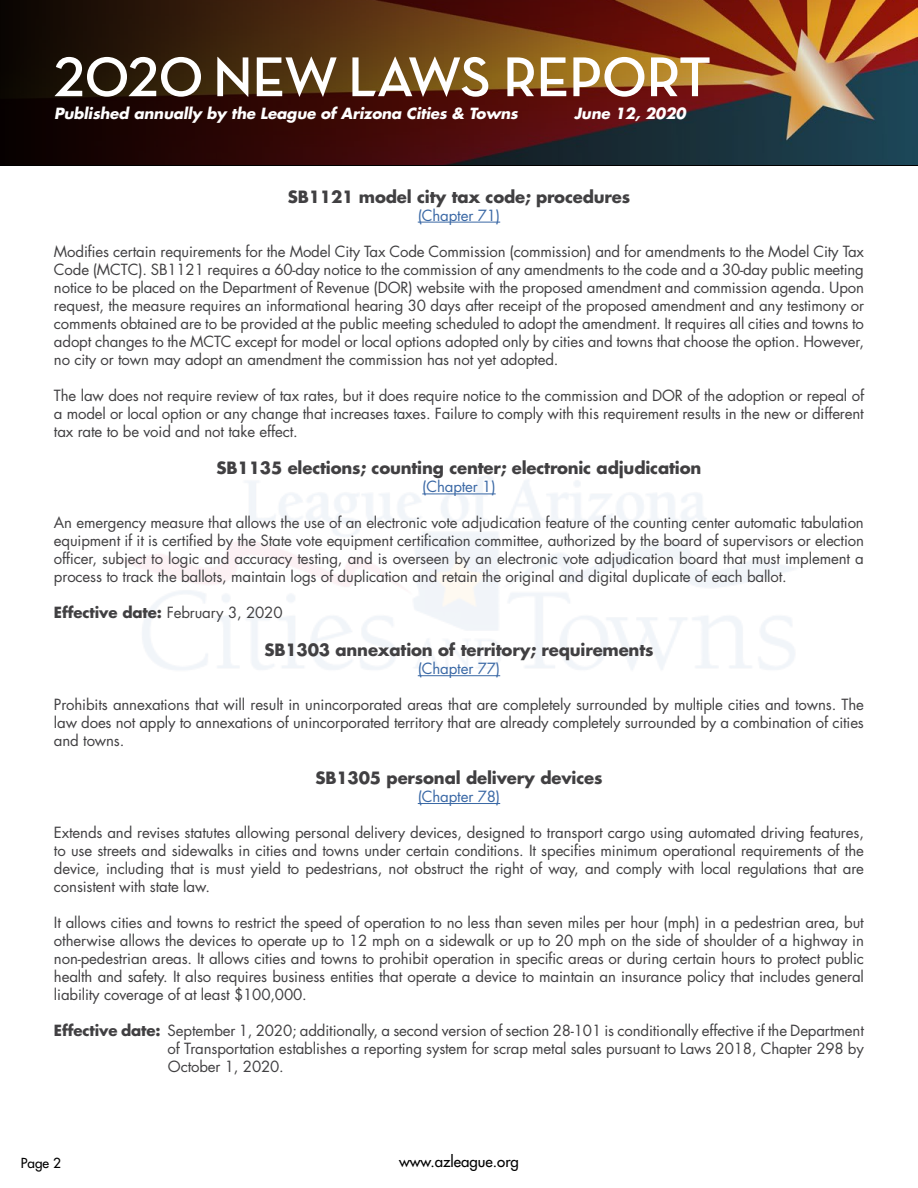
<style>
.page{position:relative;width:918px;height:1188px;background:#fff}
.page>*{position:absolute;margin:0;border:0;box-sizing:border-box;transform-origin:0 0}
.t1{font:700 57px "Neutra Disp";color:#fff}
.t2{font:700 16.5px "Futura Std";letter-spacing:-.01em;color:#414042}
.t3{font:15px/18px "Futura Std";letter-spacing:-.01em;color:#414042;text-align:justify}
.t4{font:italic 700 15px "Futura Std";letter-spacing:-.01em;color:#fff}
.t5{font:15px "Futura Std";letter-spacing:-.01em;color:#3a68a5}
.t6{font:700 15px "Futura Std";letter-spacing:-.01em;color:#414042}
.t7{font:500 15px "Futura Std";color:#000}
.t8{font:500 13.5px "Futura Std";color:#000}
.s1{font-weight:400}
.s2{font-weight:700}
</style>
<div class="page">
<svg style="left:0;top:0;width:905px;height:165px;background:#502c18"></svg>
<hr style="left:0;top:165px;width:918px;height:1px;background:#000">
<hr style="left:418px;top:222px;width:82px;height:1px;background:#3a68a5">
<hr style="left:422px;top:494px;width:74px;height:1px;background:#3a68a5">
<hr style="left:418px;top:675px;width:82px;height:1px;background:#3a68a5">
<hr style="left:418px;top:803px;width:82px;height:1px;background:#3a68a5">
<h1 class="t1" style="left:54px;top:45px;width:659px">2020 NEW LAWS REPORT</h1>
<p class="t4" style="left:54px;top:103px;width:465px">Published annually by the League of Arizona Cities &amp; Towns</p>
<p class="t4" style="left:574px;top:103px;width:113px">June 12, 2020</p>
<p class="t2" style="left:288px;top:185px;width:344px">SB1121 model city tax code; procedures</p>
<p class="t5" style="left:418px;top:206px;width:84px">(Chapter 71)</p>
<p class="t3" style="left:54px;top:242px;width:812px">Modifies certain requirements for the Model City Tax Code Commission (commission) and for amendments to the Model City Tax Code (MCTC). SB1121 requires a 60-day notice to the commission of any amendments to the code and a 30-day public meeting notice to be placed on the Department of Revenue (DOR) website with the proposed amendment and commission agenda. Upon request, the measure requires an informational hearing 30 days after receipt of the proposed amendment and any testimony or comments obtained are to be provided at the public meeting scheduled to adopt the amendment. It requires all cities and towns to adopt changes to the MCTC except for model or local options adopted only by cities and towns that choose the option. However, no city or town may adopt an amendment the commission has not yet adopted.</p>
<p class="t3" style="left:54px;top:386px;width:812px">The law does not require review of tax rates, but it does require notice to the commission and DOR of the adoption or repeal of a model or local option or any change that increases taxes. Failure to comply with this requirement results in the new or different tax rate to be void and not take effect.</p>
<p class="t2" style="left:217px;top:457px;width:486px">SB1135 elections; counting center; electronic adjudication</p>
<p class="t5" style="left:422px;top:477px;width:75px">(Chapter 1)</p>
<p class="t3" style="left:54px;top:514px;width:812px">An emergency measure that allows the use of an electronic vote adjudication feature of the counting center automatic tabulation equipment if it is certified by the State vote equipment certification committee, authorized by the board of supervisors or election officer, subject to logic and accuracy testing, and is overseen by an electronic vote adjudication board that must implement a process to track the ballots, maintain logs of duplication and retain the original and digital duplicate of each ballot.</p>
<p class="t6" style="left:54px;top:603px;width:230px">Effective date: <span class="s1">February 3, 2020</span></p>
<p class="t2" style="left:264px;top:639px;width:391px">SB1303 annexation of territory; requirements</p>
<p class="t5" style="left:418px;top:659px;width:84px">(Chapter 77)</p>
<p class="t3" style="left:54px;top:696px;width:812px">Prohibits annexations that will result in unincorporated areas that are completely surrounded by multiple cities and towns. The law does not apply to annexations of unincorporated territory that are already completely surrounded by a combination of cities and towns.</p>
<p class="t2" style="left:315px;top:767px;width:289px">SB1305 personal delivery devices</p>
<p class="t5" style="left:418px;top:787px;width:84px">(Chapter 78)</p>
<p class="t3" style="left:54px;top:824px;width:812px">Extends and revises statutes allowing personal delivery devices, designed to transport cargo using automated driving features, to use streets and sidewalks in cities and towns under certain conditions. It specifies minimum operational requirements of the device, including that is must yield to pedestrians, not obstruct the right of way, and comply with local regulations that are consistent with state law.</p>
<p class="t3" style="left:54px;top:914px;width:812px">It allows cities and towns to restrict the speed of operation to no less than seven miles per hour (mph) in a pedestrian area, but otherwise allows the devices to operate up to 12 mph on a sidewalk or up to 20 mph on the side of shoulder of a highway in non-pedestrian areas. It allows cities and towns to prohibit operation in specific areas or during certain hours to protect public health and safety. It also requires business entities that operate a device to maintain an insurance policy that includes general liability coverage of at least $100,000.</p>
<p class="t3" style="left:168px;top:1022px;width:698px;text-indent:-114px"><span class="s2">Effective date:</span> September 1, 2020; additionally, a second version of section 28-101 is conditionally effective if the Department of Transportation establishes a reporting system for scrap metal sales pursuant to Laws 2018, Chapter 298 by October 1, 2020.</p>
<p class="t8" style="left:21px;top:1155px;width:41px">Page 2</p>
<p class="t7" style="left:399px;top:1152px;width:121px">www.azleague.org</p>
</div>
